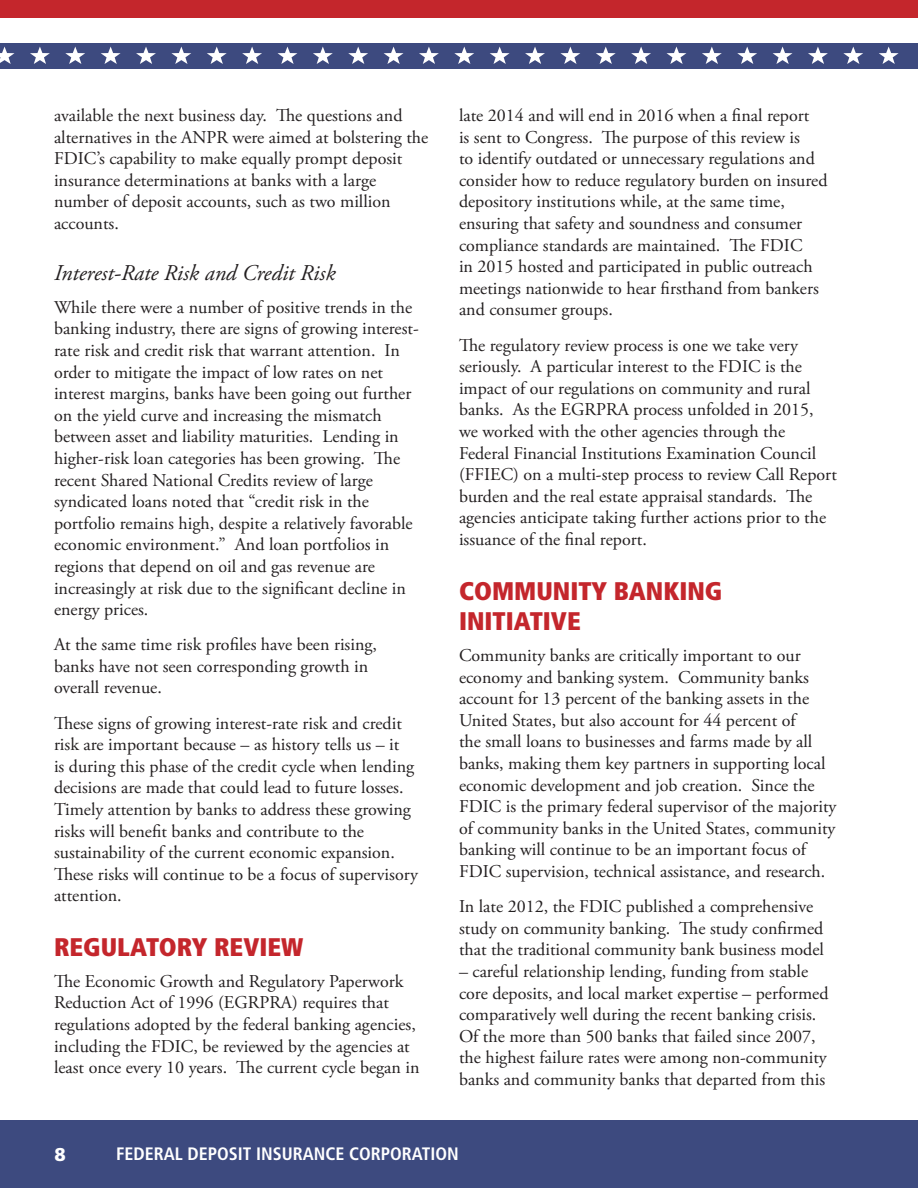
<style>
.page{position:relative;width:918px;height:1188px;background:#fff}
.page>*{position:absolute;margin:0;border:0;box-sizing:border-box;transform-origin:0 0}
.Heading_2a{font:900 condensed 25.5px/30.6px "Frutiger";color:#c4262c}
.Heading_3{font:italic 22.5px "Adobe Garamond Pro";color:#231f20}
.t1{font:900 18.45px "Frutiger";color:#fff}
.Text_Main{font:18px/21.6px "Adobe Garamond Pro";color:#231f20}
.t2{font:700 condensed 18px "Frutiger";color:#fff}
</style>
<div class="page">
<div style="left:0;top:1120px;width:918px;height:68px;background:#3d4a7f"></div>
<div style="left:0;top:43px;width:918px;height:26px;background:#3d4a7f"></div>
<div style="left:0;top:0;width:918px;height:17px;background:#c4262c"></div>
<svg style="left:0;top:47px;width:15px;height:17px"></svg>
<svg style="left:348px;top:47px;width:20px;height:17px"></svg>
<svg style="left:65px;top:47px;width:20px;height:17px"></svg>
<svg style="left:242px;top:47px;width:20px;height:17px"></svg>
<svg style="left:560px;top:47px;width:20px;height:17px"></svg>
<svg style="left:773px;top:47px;width:20px;height:17px"></svg>
<svg style="left:30px;top:47px;width:20px;height:17px"></svg>
<svg style="left:207px;top:47px;width:20px;height:17px"></svg>
<svg style="left:525px;top:47px;width:20px;height:17px"></svg>
<svg style="left:702px;top:47px;width:20px;height:17px"></svg>
<svg style="left:101px;top:47px;width:20px;height:17px"></svg>
<svg style="left:313px;top:47px;width:20px;height:17px"></svg>
<svg style="left:490px;top:47px;width:20px;height:17px"></svg>
<svg style="left:631px;top:47px;width:20px;height:17px"></svg>
<svg style="left:843px;top:47px;width:20px;height:17px"></svg>
<svg style="left:419px;top:47px;width:20px;height:17px"></svg>
<svg style="left:737px;top:47px;width:20px;height:17px"></svg>
<svg style="left:136px;top:47px;width:20px;height:17px"></svg>
<svg style="left:667px;top:47px;width:19px;height:17px"></svg>
<svg style="left:879px;top:47px;width:20px;height:17px"></svg>
<svg style="left:171px;top:47px;width:20px;height:17px"></svg>
<svg style="left:384px;top:47px;width:20px;height:17px"></svg>
<svg style="left:278px;top:47px;width:19px;height:17px"></svg>
<svg style="left:454px;top:47px;width:20px;height:17px"></svg>
<svg style="left:596px;top:47px;width:20px;height:17px"></svg>
<svg style="left:808px;top:47px;width:20px;height:17px"></svg>
<p class="Text_Main" style="left:54px;top:105px;width:376px">available the next business day. The questions and alternatives in the ANPR were aimed at bolstering the FDIC’s capability to make equally prompt deposit insurance determinations at banks with a large number of deposit accounts, such as two million accounts.</p>
<p class="Heading_3" style="left:54px;top:260px;width:283px">Interest-Rate Risk and Credit Risk</p>
<p class="Text_Main" style="left:54px;top:297px;width:366px">While there were a number of positive trends in the banking industry, there are signs of growing interest&shy;rate risk and credit risk that warrant attention. In order to mitigate the impact of low rates on net interest margins, banks have been going out further on the yield curve and increasing the mismatch between asset and liability maturities. Lending in higher-risk loan categories has been growing. The recent Shared National Credits review of large syndicated loans noted that “credit risk in the portfolio remains high, despite a relatively favorable economic environment.” And loan portfolios in regions that depend on oil and gas revenue are increasingly at risk due to the significant decline in energy prices.</p>
<p class="Text_Main" style="left:54px;top:634px;width:325px">At the same time risk profiles have been rising, banks have not seen corresponding growth in overall revenue.</p>
<p class="Text_Main" style="left:54px;top:713px;width:365px">These signs of growing interest-rate risk and credit risk are important because – as history tells us – it<br>is during this phase of the credit cycle when lending decisions are made that could lead to future losses.<br>Timely attention by banks to address these growing risks will benefit banks and contribute to the sustainability of the current economic expansion.<br>These risks will continue to be a focus of supervisory attention.</p>
<p class="Heading_2a" style="left:54px;top:932px;width:251px">REGULATORY REVIEW</p>
<p class="Text_Main" style="left:54px;top:971px;width:367px">The Economic Growth and Regulatory Paperwork Reduction Act of 1996 (EGRPRA) requires that regulations adopted by the federal banking agencies, including the FDIC, be reviewed by the agencies at least once every 10 years. The current cycle began in</p>
<p class="Text_Main" style="left:459px;top:105px;width:370px">late 2014 and will end in 2016 when a final report<br>is sent to Congress. The purpose of this review is<br>to identify outdated or unnecessary regulations and consider how to reduce regulatory burden on insured depository institutions while, at the same time, ensuring that safety and soundness and consumer compliance standards are maintained. The FDIC<br>in 2015 hosted and participated in public outreach meetings nationwide to hear firsthand from bankers and consumer groups.</p>
<p class="Text_Main" style="left:459px;top:335px;width:379px">The regulatory review process is one we take very seriously. A particular interest to the FDIC is the impact of our regulations on community and rural banks. As the EGRPRA process unfolded in 2015, we worked with the other agencies through the Federal Financial Institutions Examination Council (FFIEC) on a multi-step process to review Call Report burden and the real estate appraisal standards. The agencies anticipate taking further actions prior to the issuance of the final report.</p>
<p class="Heading_2a" style="left:459px;top:576px;width:265px">COMMUNITY BANKING<br>INITIATIVE</p>
<p class="Text_Main" style="left:459px;top:645px;width:379px">Community banks are critically important to our economy and banking system. Community banks account for 13 percent of the banking assets in the United States, but also account for 44 percent of<br>the small loans to businesses and farms made by all banks, making them key partners in supporting local economic development and job creation. Since the FDIC is the primary federal supervisor of the majority of community banks in the United States, community banking will continue to be an important focus of FDIC supervision, technical assistance, and research.</p>
<p class="Text_Main" style="left:459px;top:896px;width:367px">In late 2012, the FDIC published a comprehensive study on community banking. The study confirmed that the traditional community bank business model</p>
<p class="Text_Main" style="left:459px;top:961px;width:371px">– careful relationship lending, funding from stable core deposits, and local market expertise – performed comparatively well during the recent banking crisis.<br>Of the more than 500 banks that failed since 2007, the highest failure rates were among non-community banks and community banks that departed from this</p>
<p class="t1" style="left:54px;top:1143px;width:13px">8</p>
<p class="t2" style="left:116px;top:1143px;width:344px">FEDERAL DEPOSIT INSURANCE CORPORATION</p>
</div>
